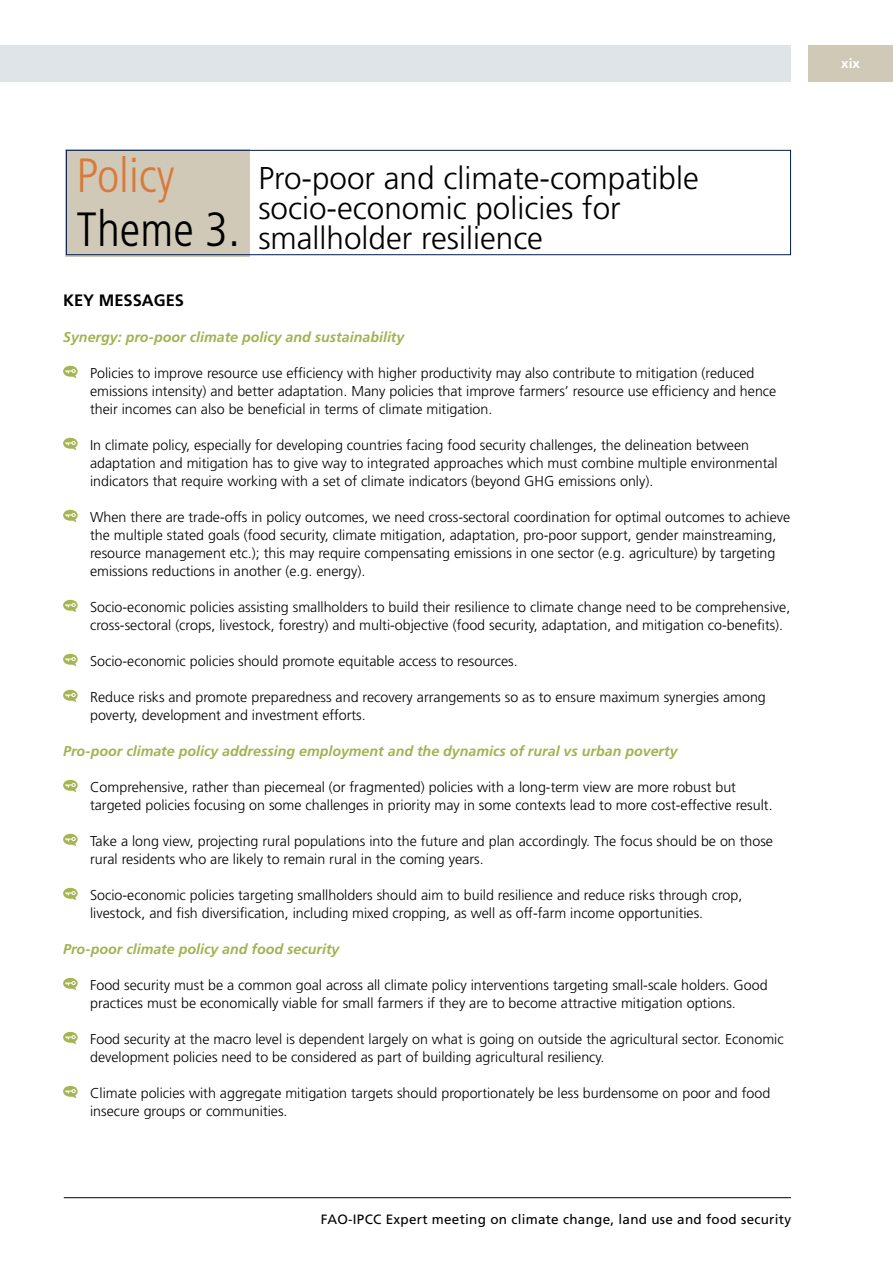
<style>
.page{position:relative;width:893px;height:1263px;background:#fff}
.page>*{position:absolute;margin:0;border:0;box-sizing:border-box;transform-origin:0 0}
.t1{font:300 condensed 48px/54px "Frutiger LT Std";color:#da7a3a}
.t2{font:300 31.5px/30px "Frutiger LT Std";color:#000}
.t3{font:700 16.5px "Frutiger LT Std";color:#000}
.t4{font:300 14.25px/18px "Frutiger LT Std";color:#000}
.t5{font:italic 700 14.25px "Frutiger LT Std";color:#a3b251}
.t6{font:13.5px "Frutiger LT Std";letter-spacing:.02em;color:#000}
.t7{font:700 13.5px "Frutiger LT Std";color:#fff}
.s1{color:#000}
.s2{font-size:49.5px;color:#000}
</style>
<div class="page">
<div style="left:808px;top:45px;width:85px;height:36px;background:#d0c9b8"></div>
<div style="left:0;top:45px;width:790px;height:36px;background:#dfe4e8"></div>
<hr style="left:64px;top:1197px;width:727px;height:1px;background:#000">
<div style="left:65px;top:149px;width:185px;height:107px;background:#d0c9b8"></div>
<div style="left:66px;top:150px;width:725px;height:105px;border:1px solid #001a4b"></div>
<svg style="left:63px;top:366px;width:15px;height:12px"></svg>
<svg style="left:63px;top:438px;width:15px;height:12px"></svg>
<svg style="left:63px;top:510px;width:15px;height:12px"></svg>
<svg style="left:63px;top:600px;width:15px;height:12px"></svg>
<svg style="left:63px;top:654px;width:15px;height:12px"></svg>
<svg style="left:63px;top:690px;width:15px;height:12px"></svg>
<svg style="left:63px;top:780px;width:15px;height:12px"></svg>
<svg style="left:63px;top:834px;width:15px;height:12px"></svg>
<svg style="left:63px;top:888px;width:15px;height:12px"></svg>
<svg style="left:63px;top:978px;width:15px;height:12px"></svg>
<svg style="left:63px;top:1032px;width:15px;height:12px"></svg>
<svg style="left:63px;top:1086px;width:15px;height:12px"></svg>
<h1 class="t1" style="left:77px;top:149px;width:165px">Policy<br><span class="s1">T</span><span class="s2">h</span><span class="s1">eme 3.</span></h1>
<h2 class="t2" style="left:258px;top:163px;width:442px">Pro-poor and climate-compatible socio-economic policies for smallholder resilience</h2>
<p class="t3" style="left:63px;top:291px;width:123px">KEY MESSAGES</p>
<p class="t5" style="left:63px;top:329px;width:343px">Synergy: pro-poor climate policy and sustainability</p>
<p class="t4" style="left:90px;top:364px;width:688px">Policies to improve resource use efficiency with higher productivity may also contribute to mitigation (reduced emissions intensity) and better adaptation. Many policies that improve farmers’ resource use efficiency and hence their incomes can also be beneficial in terms of climate mitigation.</p>
<p class="t4" style="left:90px;top:436px;width:689px">In climate policy, especially for developing countries facing food security challenges, the delineation between adaptation and mitigation has to give way to integrated approaches which must combine multiple environmental indicators that require working with a set of climate indicators (beyond GHG emissions only).</p>
<p class="t4" style="left:90px;top:508px;width:702px">When there are trade-offs in policy outcomes, we need cross-sectoral coordination for optimal outcomes to achieve the multiple stated goals (food security, climate mitigation, adaptation, pro-poor support, gender mainstreaming, resource management etc.); this may require compensating emissions in one sector (e.g. agriculture) by targeting emissions reductions in another (e.g. energy).</p>
<p class="t4" style="left:90px;top:598px;width:702px">Socio-economic policies assisting smallholders to build their resilience to climate change need to be comprehensive, cross-sectoral (crops, livestock, forestry) and multi-objective (food security, adaptation, and mitigation co-benefits).</p>
<p class="t4" style="left:90px;top:652px;width:429px">Socio-economic policies should promote equitable access to resources.</p>
<p class="t4" style="left:90px;top:688px;width:677px">Reduce risks and promote preparedness and recovery arrangements so as to ensure maximum synergies among poverty, development and investment efforts.</p>
<p class="t5" style="left:63px;top:743px;width:616px">Pro-poor climate policy addressing employment and the dynamics of rural vs urban poverty</p>
<p class="t4" style="left:90px;top:778px;width:684px">Comprehensive, rather than piecemeal (or fragmented) policies with a long-term view are more robust but targeted policies focusing on some challenges in priority may in some contexts lead to more cost-effective result.</p>
<p class="t4" style="left:90px;top:832px;width:684px">Take a long view, projecting rural populations into the future and plan accordingly. The focus should be on those rural residents who are likely to remain rural in the coming years.</p>
<p class="t4" style="left:90px;top:886px;width:654px">Socio-economic policies targeting smallholders should aim to build resilience and reduce risks through crop, livestock, and fish diversification, including mixed cropping, as well as off-farm income opportunities.</p>
<p class="t5" style="left:63px;top:941px;width:278px">Pro-poor climate policy and food security</p>
<p class="t4" style="left:90px;top:976px;width:679px">Food security must be a common goal across all climate policy interventions targeting small-scale holders. Good practices must be economically viable for small farmers if they are to become attractive mitigation options.</p>
<p class="t4" style="left:90px;top:1030px;width:695px">Food security at the macro level is dependent largely on what is going on outside the agricultural sector. Economic development policies need to be considered as part of building agricultural resiliency.</p>
<p class="t4" style="left:90px;top:1084px;width:682px">Climate policies with aggregate mitigation targets should proportionately be less burdensome on poor and food insecure groups or communities.</p>
<p class="t6" style="left:321px;top:1211px;width:472px">FAO-IPCC Expert meeting on climate change, land use and food security</p>
<p class="t7" style="left:841px;top:56px;width:20px">xix</p>
</div>
